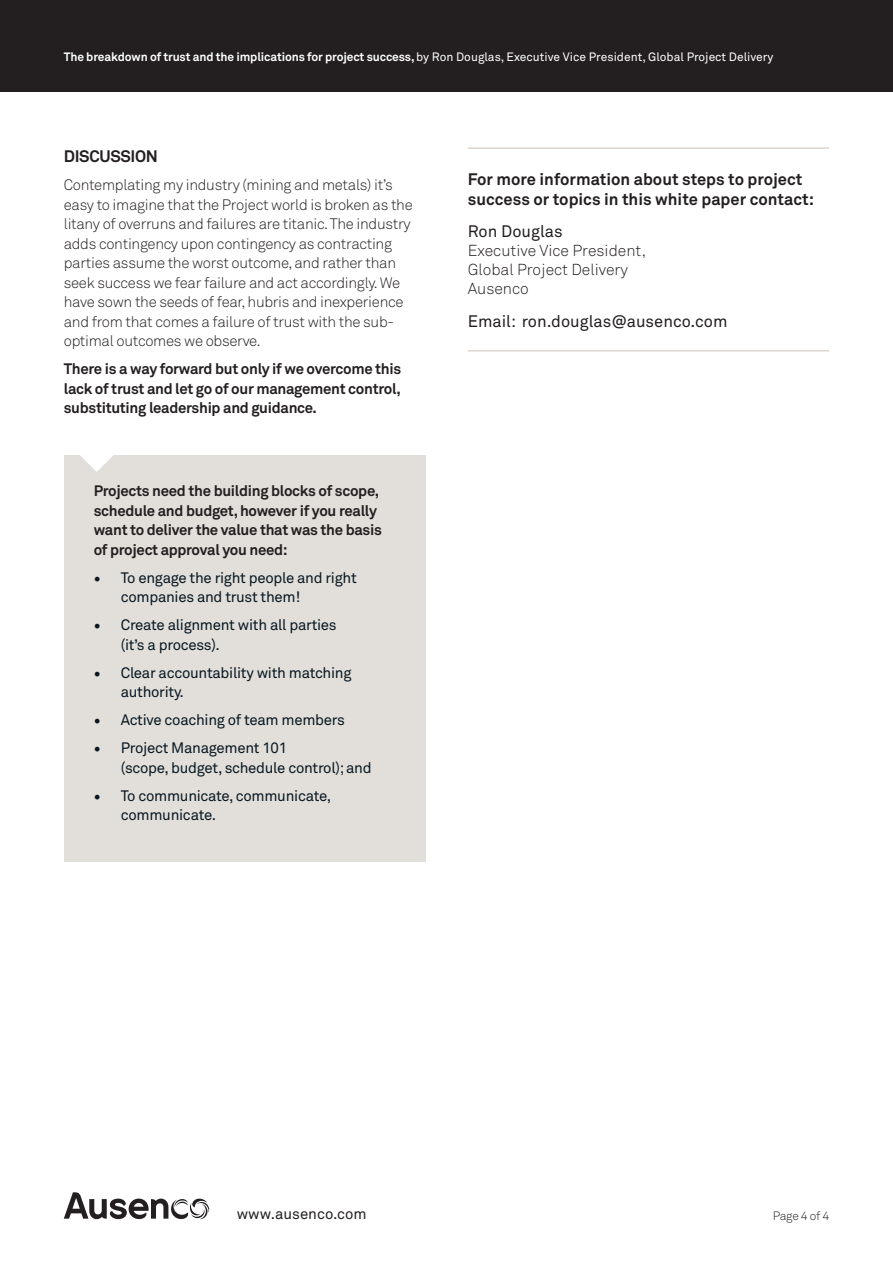
<style>
.page{position:relative;width:893px;height:1263px;background:#fff}
.page>*{position:absolute;margin:0;border:0;box-sizing:border-box;transform-origin:0 0}
.t1{font:700 16.5px/19.8px "Akkurat";color:#231f20}
.t2{font:16.5px "Akkurat";color:#231f20}
.t3{font:700 16.5px "Akkurat";letter-spacing:-.02em;color:#231f20}
.t4{font:300 15.75px/18.9px "Akkurat";color:#231f20}
.t5{font:300 15px/19.5px "Akkurat";letter-spacing:-.02em;color:#231f20}
.t6{font:15px/19.5px "Akkurat";letter-spacing:-.02em;color:#071822}
.t7{font:700 15px/19.5px "Akkurat";letter-spacing:-.02em;color:#231f20;text-align:justify}
.t8{font:15px "Akkurat";color:#231f20}
.t9{font:12px "Akkurat";color:#fff}
.t10{font:300 12px "Akkurat";letter-spacing:-.03em;color:#231f20}
.s1{font-weight:700}
.s2{font-family:"Minion Pro";font-size:18px}
</style>
<div class="page">
<svg style="left:64px;top:1192px;width:145px;height:27px"></svg>
<div style="left:0;top:0;width:893px;height:92px;background:#231f20"></div>
<hr style="left:468px;top:147px;width:361px;height:2px;background:#dcd6d0">
<hr style="left:468px;top:350px;width:361px;height:1px;background:#dcd6d0">
<div style="left:64px;top:455px;width:361px;height:406px;background:#e2ded9"></div>
<svg style="left:80px;top:455px;width:33px;height:17px"></svg>
<p class="t9" style="left:64px;top:49px;width:711px"><span class="s1">The breakdown of trust and the implications for project success,</span> by Ron Douglas, Executive Vice President, Global Project Delivery</p>
<p class="t3" style="left:64px;top:146px;width:96px">DISCUSSION</p>
<p class="t5" style="left:64px;top:175px;width:351px">Contemplating my industry (mining and metals) it’s easy to imagine that the Project world is broken as the litany of overruns and failures are titanic. The industry adds contingency upon contingency as contracting parties assume the worst outcome, and rather than seek success we fear failure and act accordingly. We have sown the seeds of fear, hubris and inexperience and from that comes a failure of trust with the sub&shy;optimal outcomes we observe.</p>
<p class="t7" style="left:64px;top:359px;width:339px">There is a way forward but only if we overcome this lack of trust and let go of our management control, substituting leadership and guidance.</p>
<p class="t7" style="left:94px;top:481px;width:290px;text-align:left">Projects need the building blocks of scope, schedule and budget, however if you really want to deliver the value that was the basis of project approval you need:</p>
<p class="t6" style="left:121px;top:568px;width:237px;text-indent:-27px"><span class="s2">•</span> To engage the right people and right companies and trust them!</p>
<p class="t6" style="left:121px;top:615px;width:217px;text-indent:-27px"><span class="s2">•</span> Create alignment with all parties (it’s a process).</p>
<p class="t6" style="left:121px;top:663px;width:232px;text-indent:-27px"><span class="s2">•</span> Clear accountability with matching authority.</p>
<p class="t6" style="left:94px;top:710px;width:253px"><span class="s2">•</span> Active coaching of team members</p>
<p class="t6" style="left:121px;top:738px;width:252px;text-indent:-27px"><span class="s2">•</span> Project Management 101<br>(scope, budget, schedule control); and</p>
<p class="t6" style="left:121px;top:786px;width:212px;text-indent:-27px"><span class="s2">•</span> To communicate, communicate, communicate.</p>
<p class="t1" style="left:468px;top:169px;width:348px">For more information about steps to project success or topics in this white paper contact:</p>
<p class="t2" style="left:468px;top:221px;width:96px">Ron Douglas</p>
<p class="t4" style="left:468px;top:241px;width:180px">Executive Vice President,<br>Global Project Delivery<br>Ausenco</p>
<p class="t2" style="left:468px;top:311px;width:261px">Email: ron.douglas@ausenco.com</p>
<p class="t8" style="left:237px;top:1204px;width:131px">www.ausenco.com</p>
<p class="t10" style="left:773px;top:1209px;width:58px">Page 4 of 4</p>
</div>
